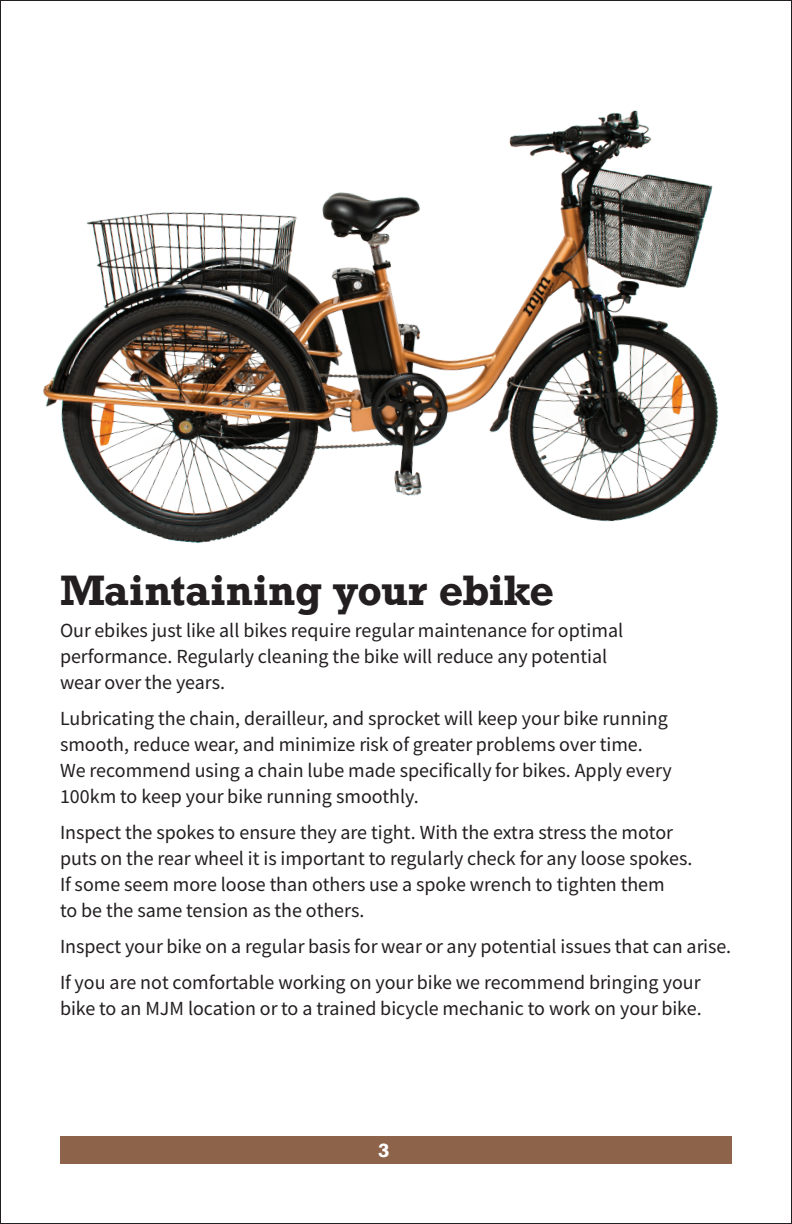
<style>
.page{position:relative;width:792px;height:1224px;background:#fff}
.page>*{position:absolute;margin:0;border:0;box-sizing:border-box;transform-origin:0 0}
.t1{font:700 40px "Rockwell";color:#231f20}
.t2{font:20px/26px "Source Sans Variable";color:#231f20}
.t3{font:700 18px "Rockwell";color:#fff}
</style>
<div class="page">
<div style="left:60px;top:1136px;width:672px;height:28px;background:#8d634a"></div>
<img style="left:43px;top:110px;width:676px;height:433px">
<h1 class="t1" style="left:60px;top:565px;width:495px">Maintaining your ebike</h1>
<p class="t2" style="left:60px;top:618px;width:565px">Our ebikes just like all bikes require regular maintenance for optimal performance. Regularly cleaning the bike will reduce any potential wear over the years.</p>
<p class="t2" style="left:60px;top:706px;width:613px">Lubricating the chain, derailleur, and sprocket will keep your bike running smooth, reduce wear, and minimize risk of greater problems over time.<br>We recommend using a chain lube made specifically for bikes. Apply every 100km to keep your bike running smoothly.</p>
<p class="t2" style="left:60px;top:820px;width:634px">Inspect the spokes to ensure they are tight. With the extra stress the motor puts on the rear wheel it is important to regularly check for any loose spokes.<br>If some seem more loose than others use a spoke wrench to tighten them<br>to be the same tension as the others.</p>
<p class="t2" style="left:60px;top:929px;width:673px;line-height:36px">Inspect your bike on a regular basis for wear or any potential issues that can arise.<br>If you are not comfortable working on your bike we recommend bringing your</p>
<p class="t2" style="left:60px;top:996px;width:643px">bike to an MJM location or to a trained bicycle mechanic to work on your bike.</p>
<p class="t3" style="left:378px;top:1139px;width:13px">3</p>
</div>
